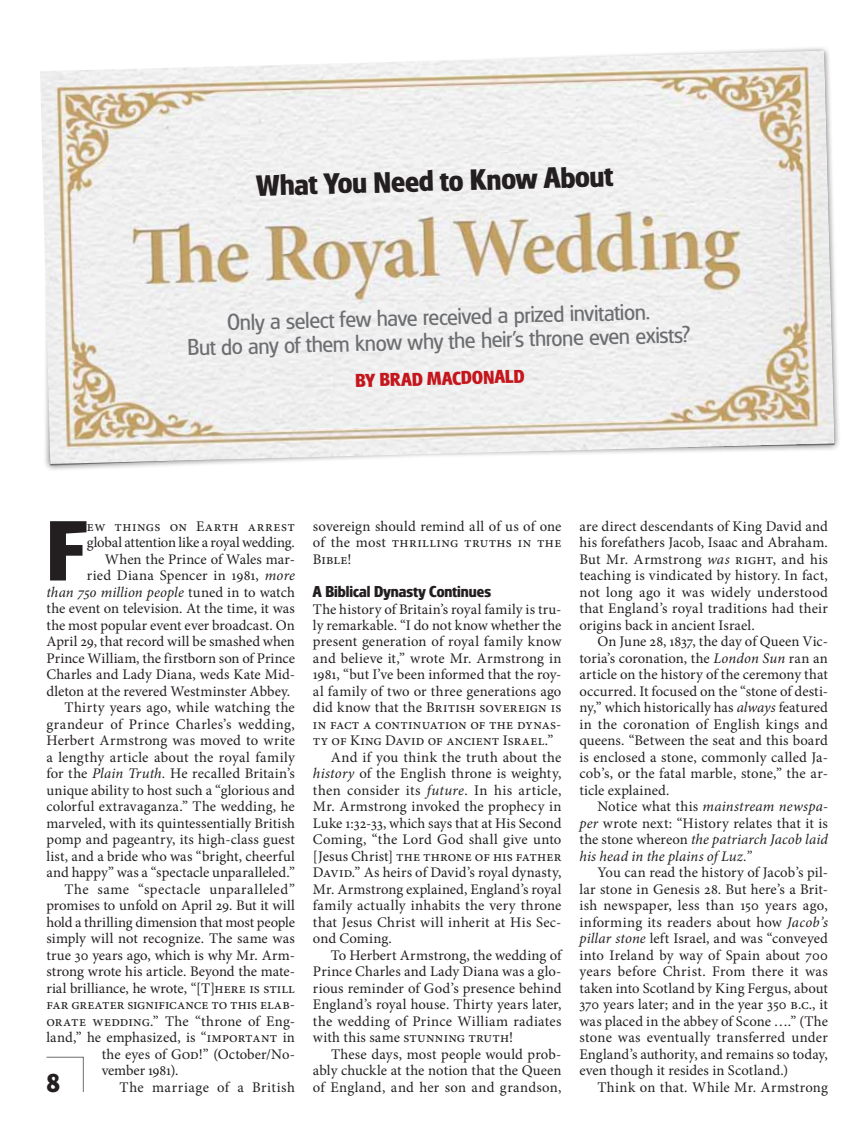
<style>
.page{position:relative;width:864px;height:1134px;background:#fff}
.page>*{position:absolute;margin:0;border:0;box-sizing:border-box;transform-origin:0 0}
.t1{font:700 88.95px "Glasgow Pro";color:#231f20}
.t2{font:700 30.75px "Glasgow Pro";color:#231f20}
.t3{font:700 27px "Glasgow Pro";color:#231f20}
.t4{font:24px/23.9px "Glasgow Pro";color:#6d6e71;text-align:center}
.t5{font:700 19.5px "Glasgow Pro";color:#c4161c}
.t6{font:700 16.5px "Glasgow Pro";color:#231f20}
.t7{font:14.7px/16.5px "Minion Pro";letter-spacing:.01em;color:#231f20;text-align:justify}
.t8{font:italic 14.7px/16.5px "Minion Pro";letter-spacing:.005em;color:#231f20;text-align:justify}
.t9{font:14.7px "Minion Pro";letter-spacing:-.01em;color:#231f20}
.t10{font:14.7px "Minion Pro";letter-spacing:.03em;color:#231f20}
.t11{font:14.7px "Minion Pro";letter-spacing:-.015em;color:#231f20}
.t12{font:14.7px "Minion Pro";letter-spacing:.035em;color:#231f20}
.s1{font-style:italic}
.s2{font-style:normal}
</style>
<div class="page">
<svg style="left:46px;top:1056px;width:38px;height:36px"></svg>
<div style="left:43px;top:45px;width:797px;height:426px;background:#231f20;opacity:.66"></div>
<img style="left:40px;top:51px;width:795px;height:413px">
<h2 class="t2" style="left:256px;top:166px;width:358px;rotate:-1deg">What You Need to Know About</h2>
<h3 class="t4" style="left:187px;top:309px;width:505px;rotate:-1deg">Only a select few have received a prized invitation.<br>But do any of them know why the heir’s throne even exists?</h3>
<h3 class="t5" style="left:355px;top:370px;width:169px;rotate:-2deg">By Brad Mac dona ld</h3>
<h1 class="t1" style="left:46px;top:498px;width:42px">F</h1>
<p class="t7" style="left:87px;top:518px;width:210px">ew things on Earth arrest</p>
<p class="t11" style="left:87px;top:533px;width:209px">global attention like a royal wedding.</p>
<p class="t7" style="left:105px;top:551px;width:192px">When the Prince of Wales mar-</p>
<p class="t7" style="left:87px;top:568px;width:210px">ried Diana Spencer in 1981, <span class="s1">more</span></p>
<p class="t8" style="left:46px;top:584px;width:250px">than 750 million people <span class="s2">tuned in to watch</span></p>
<p class="t7" style="left:46px;top:601px;width:250px">the event on television. At the time, it was</p>
<p class="t7" style="left:46px;top:617px;width:250px">the most popular event ever broadcast. On</p>
<p class="t7" style="left:46px;top:634px;width:250px">April 29, that record will be smashed when</p>
<p class="t7" style="left:46px;top:650px;width:250px">Prince William, the firstborn son of Prince</p>
<p class="t7" style="left:46px;top:667px;width:250px">Charles and Lady Diana, weds Kate Mid-</p>
<p class="t7" style="left:46px;top:683px;width:245px">dleton at the revered Westminster Abbey.</p>
<p class="t7" style="left:64px;top:700px;width:232px">Thirty years ago, while watching the</p>
<p class="t7" style="left:46px;top:716px;width:250px">grandeur of Prince Charles’s wedding,</p>
<p class="t7" style="left:46px;top:733px;width:250px">Herbert Armstrong was moved to write</p>
<p class="t7" style="left:46px;top:749px;width:250px">a lengthy article about the royal family</p>
<p class="t7" style="left:46px;top:766px;width:250px">for the <span class="s1">Plain Truth.</span> He recalled Britain’s</p>
<p class="t7" style="left:46px;top:782px;width:250px">unique ability to host such a “glorious and</p>
<p class="t7" style="left:46px;top:799px;width:250px">colorful extravaganza.” The wedding, he</p>
<p class="t7" style="left:46px;top:815px;width:250px">marveled, with its quintessentially British</p>
<p class="t7" style="left:46px;top:832px;width:250px">pomp and pageantry, its high-class guest</p>
<p class="t7" style="left:46px;top:848px;width:250px">list, and a bride who was “bright, cheerful</p>
<p class="t7" style="left:46px;top:864px;width:250px">and happy” was a “spectacle unparalleled.”</p>
<p class="t10" style="left:64px;top:879px;width:232px">The same “spectacle unparalleled”</p>
<p class="t9" style="left:46px;top:896px;width:250px">promises to unfold on April 29. But it will</p>
<p class="t9" style="left:46px;top:912px;width:250px">hold a thrilling dimension that most people</p>
<p class="t7" style="left:46px;top:930px;width:250px">simply will not recognize. The same was</p>
<p class="t7" style="left:46px;top:947px;width:250px">true 30 years ago, which is why Mr. Arm-</p>
<p class="t7" style="left:46px;top:963px;width:250px">strong wrote his article. Beyond the mate-</p>
<p class="t7" style="left:46px;top:980px;width:250px">rial brilliance, he wrote, “[T]here is still</p>
<p class="t7" style="left:46px;top:996px;width:250px">far greater significance to this elab-</p>
<p class="t7" style="left:46px;top:1013px;width:250px">orate wedding.” The “throne of Eng-</p>
<p class="t7" style="left:46px;top:1029px;width:250px">land,” he emphasized, is “important in</p>
<p class="t7" style="left:102px;top:1046px;width:195px">the eyes of God!” (October/No-</p>
<p class="t9" style="left:102px;top:1061px;width:78px">vember 1981).</p>
<p class="t12" style="left:120px;top:1077px;width:177px">The marriage of a British</p>
<h3 class="t3" style="left:46px;top:1067px;width:15px">8</h3>
<p class="t7" style="left:313px;top:518px;width:250px">sovereign should remind all of us of one of the most thrilling truths in the Bible!</p>
<p class="t6" style="left:313px;top:582px;width:180px">A Biblical Dynasty Continues</p>
<p class="t7" style="left:313px;top:601px;width:250px">The history of Britain’s royal family is tru-</p>
<p class="t7" style="left:313px;top:617px;width:250px">ly remarkable. “I do not know whether the</p>
<p class="t7" style="left:313px;top:634px;width:250px">present generation of royal family know</p>
<p class="t7" style="left:313px;top:650px;width:250px">and believe it,” wrote Mr. Armstrong in</p>
<p class="t7" style="left:313px;top:667px;width:250px">1981, “but I’ve been informed that the roy-</p>
<p class="t7" style="left:313px;top:683px;width:250px">al family of two or three generations ago</p>
<p class="t7" style="left:313px;top:700px;width:250px">did know that the British sovereign is</p>
<p class="t7" style="left:313px;top:716px;width:250px">in fact a continuation of the dynas-</p>
<p class="t7" style="left:313px;top:733px;width:242px">ty of King David of ancient Israel.”</p>
<p class="t10" style="left:331px;top:747px;width:232px">And if you think the truth about the</p>
<p class="t7" style="left:313px;top:766px;width:250px"><span class="s1">history</span> of the English throne is weighty,</p>
<p class="t7" style="left:313px;top:782px;width:250px">then consider its <span class="s1">future</span>. In his article,</p>
<p class="t7" style="left:313px;top:799px;width:250px">Mr. Armstrong invoked the prophecy in</p>
<p class="t7" style="left:313px;top:815px;width:250px">Luke 1:32-33, which says that at His Second</p>
<p class="t7" style="left:313px;top:832px;width:250px">Coming, “the Lord God shall give unto</p>
<p class="t7" style="left:313px;top:848px;width:250px">[Jesus Christ] the throne of his father</p>
<p class="t7" style="left:313px;top:865px;width:250px">David.” As heirs of David’s royal dynasty,</p>
<p class="t7" style="left:313px;top:881px;width:250px">Mr. Armstrong explained, England’s royal</p>
<p class="t7" style="left:313px;top:898px;width:250px">family actually inhabits the very throne</p>
<p class="t7" style="left:313px;top:914px;width:250px">that Jesus Christ will inherit at His Sec-</p>
<p class="t7" style="left:313px;top:930px;width:80px">ond Coming.</p>
<p class="t7" style="left:331px;top:947px;width:232px">To Herbert Armstrong, the wedding of</p>
<p class="t7" style="left:313px;top:963px;width:250px">Prince Charles and Lady Diana was a glo-</p>
<p class="t7" style="left:313px;top:980px;width:250px">rious reminder of God’s presence behind</p>
<p class="t7" style="left:313px;top:996px;width:250px">England’s royal house. Thirty years later,</p>
<p class="t7" style="left:313px;top:1013px;width:250px">the wedding of Prince William radiates</p>
<p class="t7" style="left:313px;top:1029px;width:202px">with this same stunning truth!</p>
<p class="t7" style="left:331px;top:1046px;width:232px">These days, most people would prob-</p>
<p class="t7" style="left:313px;top:1062px;width:250px">ably chuckle at the notion that the Queen</p>
<p class="t7" style="left:313px;top:1079px;width:250px">of England, and her son and grandson,</p>
<p class="t7" style="left:579px;top:518px;width:250px">are direct descendants of King David and his forefathers Jacob, Isaac and Abraham.<br>But Mr. Armstrong <span class="s1">was</span> right, and his teaching is vindicated by history. In fact, not long ago it was widely understood that England’s royal traditions had their origins back in ancient Israel.</p>
<p class="t7" style="left:579px;top:633px;width:250px;text-indent:18px">On June 28, 1837, the day of Queen Vic&shy;toria’s coronation, the <span class="s1">London Sun</span> ran an article on the history of the ceremony that occurred. It focused on the “stone of desti&shy;ny,” which historically has <span class="s1">always</span> featured in the coronation of English kings and queens. “Between the seat and this board is enclosed a stone, commonly called Ja&shy;cob’s, or the fatal marble, stone,” the ar&shy;ticle explained.</p>
<p class="t8" style="left:579px;top:798px;width:250px;text-indent:18px"><span class="s2">Notice what this</span> mainstream newspa&shy;per <span class="s2">wrote next: “History relates that it is the stone whereon</span> the patriarch Jacob laid his head in the plains of Luz.”</p>
<p class="t7" style="left:579px;top:864px;width:250px;text-indent:18px">You can read the history of Jacob’s pil&shy;lar stone in Genesis 28. But here’s a Brit&shy;ish newspaper, less than 150 years ago, informing its readers about how <span class="s1">Jacob’s pillar stone</span> left Israel, and was “conveyed into Ireland by way of Spain about 700 years before Christ. From there it was taken into Scotland by King Fergus, about 370 years later; and in the year 350 b.c., it was placed in the abbey of Scone ….” (The stone was eventually transferred under England’s authority, and remains so today, even though it resides in Scotland.)</p>
<p class="t7" style="left:597px;top:1079px;width:232px">Think on that. While Mr. Armstrong</p>
</div>
